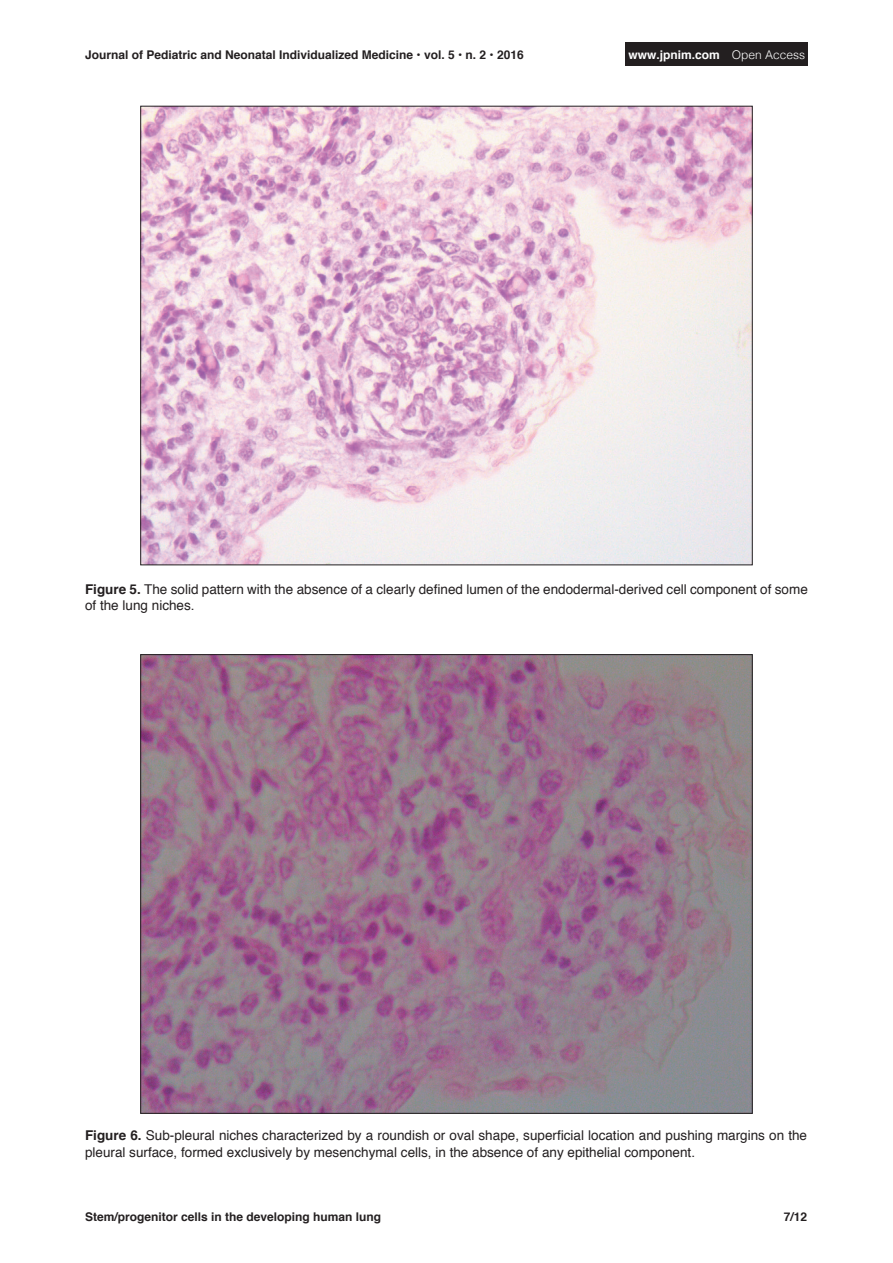
<style>
.page{position:relative;width:893px;height:1263px;background:#fff}
.page>*{position:absolute;margin:0;border:0;box-sizing:border-box;transform-origin:0 0}
.t1{font:13.5px/16.2px "Helvetica";color:#231f20}
.Footer_Left{font:700 12px "Helvetica";color:#231f20}
.t2{font:700 12px "Helvetica";color:#fff}
.s1{font-weight:300}
.s2{font-weight:700}
</style>
<div class="page">
<div style="left:626px;top:43px;width:182px;height:23px;background:#231f20"></div>
<img style="left:142px;top:108px;width:609px;height:455px">
<img style="left:142px;top:656px;width:609px;height:456px">
<p class="Footer_Left" style="left:85px;top:45px;width:440px">Journal of Pediatric and Neonatal Individualized Medicine • vol. 5 • n. 2 • 2016</p>
<p class="t2" style="left:629px;top:45px;width:178px">www.jpnim.com <span class="s1">Open Access</span></p>
<p class="t1" style="left:85px;top:582px;width:724px"><span class="s2">Figure 5.</span> The solid pattern with the absence of a clearly defined lumen of the endodermal-derived cell component of some of the lung niches.</p>
<p class="t1" style="left:85px;top:1128px;width:724px"><span class="s2">Figure 6.</span> Sub-pleural niches characterized by a roundish or oval shape, superficial location and pushing margins on the pleural surface, formed exclusively by mesenchymal cells, in the absence of any epithelial component.</p>
<p class="Footer_Left" style="left:85px;top:1207px;width:298px">Stem/progenitor cells in the developing human lung</p>
<p class="Footer_Left" style="left:784px;top:1207px;width:25px">7/12</p>
</div>
